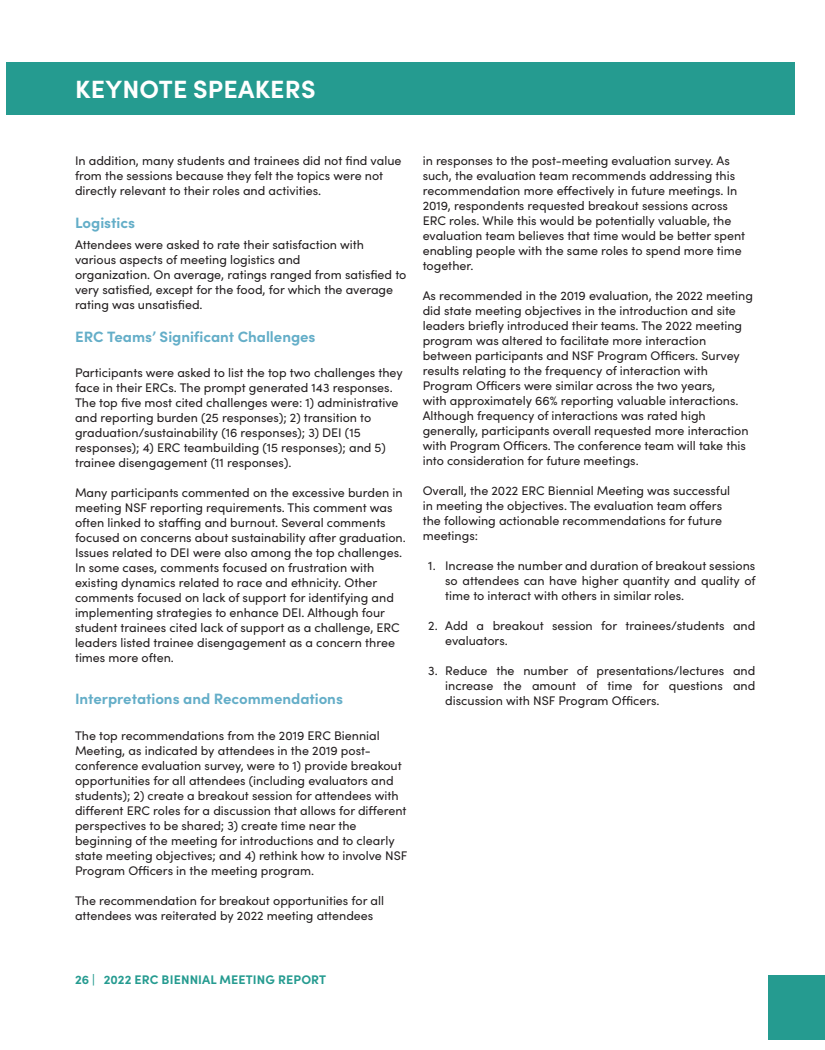
<style>
.page{position:relative;width:825px;height:1050px;background:#fff}
.page>*{position:absolute;margin:0;border:0;box-sizing:border-box;transform-origin:0 0}
.Main_Header{font:700 25px "Sofia Pro";letter-spacing:.01em;color:#fff}
.ERC_Program_Centers{font:700 15px "Sofia Pro";letter-spacing:-.005em;color:#64aec8}
.Body{font:12.5px/15px "Sofia Pro";color:#231f20}
.t1{font:700 12.5px "Sofia Pro";letter-spacing:.01em;color:#259b90}
</style>
<div class="page">
<div style="left:6px;top:62px;width:789px;height:53px;background:#259b90"></div>
<div style="left:768px;top:975px;width:57px;height:65px;background:#259b90"></div>
<p class="Main_Header" style="left:75px;top:70px;width:242px">KEYNOTE SPEAKERS</p>
<p class="Body" style="left:75px;top:152px;width:328px">In addition, many students and trainees did not find value from the sessions because they felt the topics were not directly relevant to their roles and activities.</p>
<p class="ERC_Program_Centers" style="left:75px;top:211px;width:62px">Logistics</p>
<p class="Body" style="left:75px;top:236px;width:291px">Attendees were asked to rate their satisfaction with various aspects of meeting logistics and</p>
<p class="Body" style="left:75px;top:266px;width:333px">organization. On average, ratings ranged from satisfied to very satisfied, except for the food, for which the average rating was unsatisfied.</p>
<p class="ERC_Program_Centers" style="left:75px;top:325px;width:242px">ERC Teams’ Significant Challenges</p>
<p class="Body" style="left:75px;top:365px;width:329px">Participants were asked to list the top two challenges they face in their ERCs. The prompt generated 143 responses.<br>The top five most cited challenges were: 1) administrative and reporting burden (25 responses); 2) transition to graduation/sustainability (16 responses); 3) DEI (15 responses); 4) ERC teambuilding (15 responses); and 5) trainee disengagement (11 responses).</p>
<p class="Body" style="left:75px;top:485px;width:332px">Many participants commented on the excessive burden in meeting NSF reporting requirements. This comment was often linked to staffing and burnout. Several comments focused on concerns about sustainability after graduation.<br>Issues related to DEI were also among the top challenges.<br>In some cases, comments focused on frustration with existing dynamics related to race and ethnicity. Other comments focused on lack of support for identifying and implementing strategies to enhance DEI. Although four student trainees cited lack of support as a challenge, ERC leaders listed trainee disengagement as a concern three times more often.</p>
<p class="ERC_Program_Centers" style="left:75px;top:687px;width:269px">Interpretations and Recommendations</p>
<p class="Body" style="left:75px;top:727px;width:334px">The top recommendations from the 2019 ERC Biennial Meeting, as indicated by attendees in the 2019 post&shy;conference evaluation survey, were to 1) provide breakout opportunities for all attendees (including evaluators and students); 2) create a breakout session for attendees with different ERC roles for a discussion that allows for different perspectives to be shared; 3) create time near the beginning of the meeting for introductions and to clearly state meeting objectives; and 4) rethink how to involve NSF Program Officers in the meeting program.</p>
<p class="Body" style="left:75px;top:892px;width:311px">The recommendation for breakout opportunities for all attendees was reiterated by 2022 meeting attendees</p>
<p class="Body" style="left:423px;top:152px;width:324px">in responses to the post-meeting evaluation survey. As such, the evaluation team recommends addressing this recommendation more effectively in future meetings. In 2019, respondents requested breakout sessions across ERC roles. While this would be potentially valuable, the evaluation team believes that time would be better spent enabling people with the same roles to spend more time together.</p>
<p class="Body" style="left:423px;top:287px;width:332px">As recommended in the 2019 evaluation, the 2022 meeting did state meeting objectives in the introduction and site leaders briefly introduced their teams. The 2022 meeting program was altered to facilitate more interaction between participants and NSF Program Officers. Survey results relating to the frequency of interaction with Program Officers were similar across the two years,<br>with approximately 66% reporting valuable interactions.<br>Although frequency of interactions was rated high generally, participants overall requested more interaction with Program Officers. The conference team will take this into consideration for future meetings.</p>
<p class="Body" style="left:423px;top:482px;width:309px">Overall, the 2022 ERC Biennial Meeting was successful in meeting the objectives. The evaluation team offers the following actionable recommendations for future meetings:</p>
<p class="Body" style="left:445px;top:557px;width:312px;text-align:justify;text-indent:-17px">1. Increase the number and duration of breakout sessions so attendees can have higher quantity and quality of time to interact with others in similar roles.</p>
<p class="Body" style="left:445px;top:617px;width:312px;text-indent:-17px">2. Add a breakout session for trainees/students and evaluators.</p>
<p class="Body" style="left:445px;top:662px;width:312px;text-align:justify;text-indent:-17px">3. Reduce the number of presentations/lectures and increase the amount of time for questions and discussion with NSF Program Officers.</p>
<p class="t1" style="left:75px;top:970px;width:253px">26 | 2022 ERC BIENNIAL MEETING REPORT</p>
</div>
